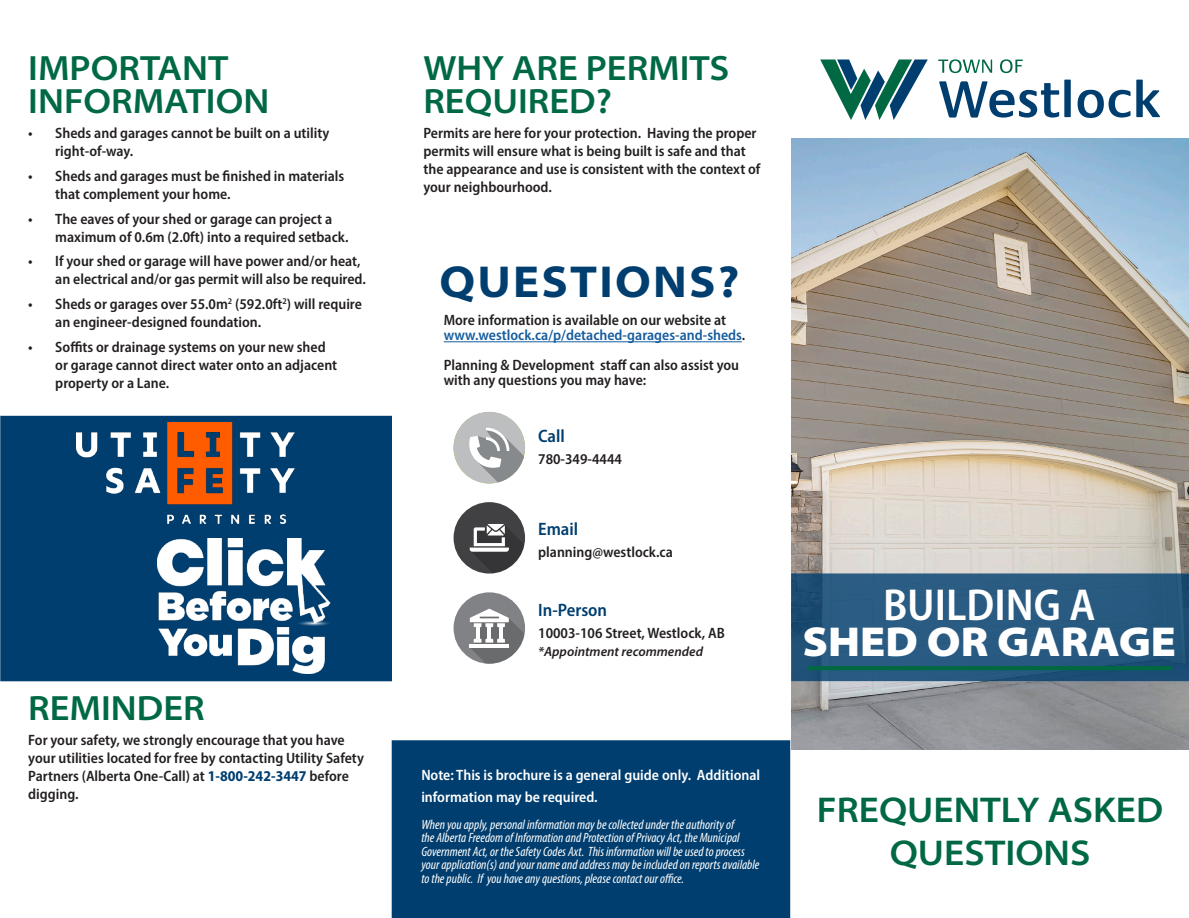
<style>
.page{position:relative;width:1189px;height:918px;background:#fff}
.page>*{position:absolute;margin:0;border:0;box-sizing:border-box;transform-origin:0 0}
.t1{font:700 semi-expanded 45px "Myriad Pro";letter-spacing:.05em;color:#003e6f}
.t2{font:600 semi-condensed 45px "Myriad Pro";color:#fff}
.t3{font:900 semi-expanded 42px "Myriad Pro";color:#fff}
.t4{font:600 semi-expanded 36px/43.2px "Myriad Pro";color:#006944;text-align:center}
.t5{font:600 semi-expanded 35.25px/33px "Myriad Pro";color:#006944}
.t6{font:600 semi-condensed 18px "Myriad Pro";color:#003e6f}
.Paragraph_Style_1{font:600 semi-condensed 15px/18px "Myriad Pro";color:#231f20}
.t7{font:600 semi-condensed 15px/15px "Myriad Pro";color:#175d9e}
.t8{font:600 semi-condensed 15px/21.6px "Myriad Pro";color:#fff}
.t9{font:italic condensed 13.5px/13.5px "Myriad Pro";color:#fff}
.t10{font:italic 600 13.5px "Myriad Pro";color:#231f20}
.s1{font-weight:700;color:#003e6f}
.s2{color:#231f20}
</style>
<div class="page">
<div style="left:1px;top:417px;width:390px;height:264px;background:#003e6f"></div>
<div style="left:0;top:416px;width:392px;height:265px;border:2px solid #003e6f"></div>
<img style="left:791px;top:138px;width:397px;height:612px">
<svg style="left:791px;top:573px;width:397px;height:108px;background:#27587f"></svg>
<hr style="left:807px;top:666px;width:365px;height:4px;background:#006944">
<svg style="left:938px;top:59px;width:54px;height:14px"></svg>
<svg style="left:1000px;top:59px;width:22px;height:14px"></svg>
<svg style="left:939px;top:81px;width:120px;height:37px"></svg>
<div style="left:1064px;top:80px;width:6px;height:37px;background:#003e6f"></div>
<svg style="left:1077px;top:90px;width:53px;height:28px"></svg>
<svg style="left:1136px;top:80px;width:23px;height:37px"></svg>
<svg style="left:820px;top:59px;width:107px;height:61px"></svg>
<img style="left:77px;top:422px;width:217px;height:102px">
<img style="left:157px;top:538px;width:174px;height:135px">
<div style="left:392px;top:740px;width:398px;height:178px;background:#003e6f"></div>
<hr style="left:443px;top:341px;width:298px;height:1px;background:#175d9e">
<div style="left:453px;top:412px;width:72px;height:71px;background:#bcbec0;border-radius:50%"></div>
<svg style="left:469px;top:428px;width:55px;height:54px"></svg>
<div style="left:453px;top:502px;width:72px;height:72px;background:#414042;border-radius:50%"></div>
<svg style="left:469px;top:524px;width:55px;height:49px"></svg>
<div style="left:453px;top:592px;width:72px;height:72px;background:#808285;border-radius:50%"></div>
<svg style="left:470px;top:609px;width:54px;height:55px"></svg>
<hr style="left:470px;top:644px;width:39px;height:3px;background:#fff">
<p class="t5" style="left:28px;top:51px;width:242px">IMPORTANT<br>INFORMATION</p>
<p class="Paragraph_Style_1" style="left:55px;top:124px;width:276px;text-indent:-27px">• Sheds and garages cannot be built on a utility right-of-way.</p>
<p class="Paragraph_Style_1" style="left:55px;top:167px;width:290px;text-indent:-27px">• Sheds and garages must be finished in materials that complement your home.</p>
<p class="Paragraph_Style_1" style="left:55px;top:209px;width:295px;text-indent:-27px">• The eaves of your shed or garage can project a maximum of 0.6m (2.0ft) into a required setback.</p>
<p class="Paragraph_Style_1" style="left:55px;top:252px;width:312px;text-indent:-27px">• If your shed or garage will have power and/or heat, an electrical and/or gas permit will also be required.</p>
<p class="Paragraph_Style_1" style="left:55px;top:295px;width:308px;text-indent:-27px">• Sheds or garages over 55.0m<sup>2</sup> (592.0ft<sup>2</sup>) will require an engineer-designed foundation.</p>
<p class="Paragraph_Style_1" style="left:55px;top:338px;width:283px;text-indent:-27px">• Soffits or drainage systems on your new shed or garage cannot direct water onto an adjacent property or a Lane.</p>
<p class="t5" style="left:28px;top:691px;width:178px">REMINDER</p>
<p class="Paragraph_Style_1" style="left:28px;top:730px;width:337px">For your safety, we strongly encourage that you have your utilities located for free by contacting Utility Safety Partners (Alberta One-Call) at <span class="s1">1-800-242-3447</span> before digging.</p>
<p class="t5" style="left:423px;top:51px;width:307px">WHY ARE PERMITS<br>REQUIRED?</p>
<p class="Paragraph_Style_1" style="left:423px;top:124px;width:338px">Permits are here for your protection. Having the proper permits will ensure what is being built is safe and that the appearance and use is consistent with the context of your neighbourhood.</p>
<p class="t1" style="left:439px;top:252px;width:302px">QUESTIONS?</p>
<p class="t7" style="left:443px;top:312px;width:303px"><span class="s2">More information is available on our website at </span>www.westlock.ca/p/detached-garages-and-sheds<span class="s2">.</span></p>
<p class="Paragraph_Style_1" style="left:443px;top:357px;width:297px;line-height:15px">Planning &amp; Development staff can also assist you with any questions you may have:</p>
<p class="t6" style="left:538px;top:425px;width:28px">Call</p>
<p class="Paragraph_Style_1" style="left:538px;top:449px;width:85px">780-349-4444</p>
<p class="t6" style="left:538px;top:518px;width:41px">Email</p>
<p class="Paragraph_Style_1" style="left:538px;top:542px;width:136px">planning@westlock.ca</p>
<p class="t6" style="left:538px;top:599px;width:70px">In-Person</p>
<p class="Paragraph_Style_1" style="left:538px;top:623px;width:188px">10003-106 Street, Westlock, AB</p>
<p class="t10" style="left:538px;top:643px;width:166px">*Appointment recommended</p>
<p class="t2" style="left:883px;top:577px;width:214px">BUILDING A</p>
<p class="t3" style="left:802px;top:614px;width:375px">SHED OR GARAGE</p>
<p class="t8" style="left:421px;top:764px;width:340px">Note: This is brochure is a general guide only. Additional information may be required.</p>
<p class="t9" style="left:421px;top:817px;width:339px">When you apply, personal information may be collected under the authority of<br>the Alberta Freedom of Information and Protection of Privacy Act, the Municipal Government Act, or the Safety Codes Axt. This information will be used to process your application(s) and your name and address may be included on reports available to the public. If you have any questions, please contact our office.</p>
<p class="t4" style="left:816px;top:787px;width:348px">FREQUENTLY ASKED<br>QUESTIONS</p>
</div>
